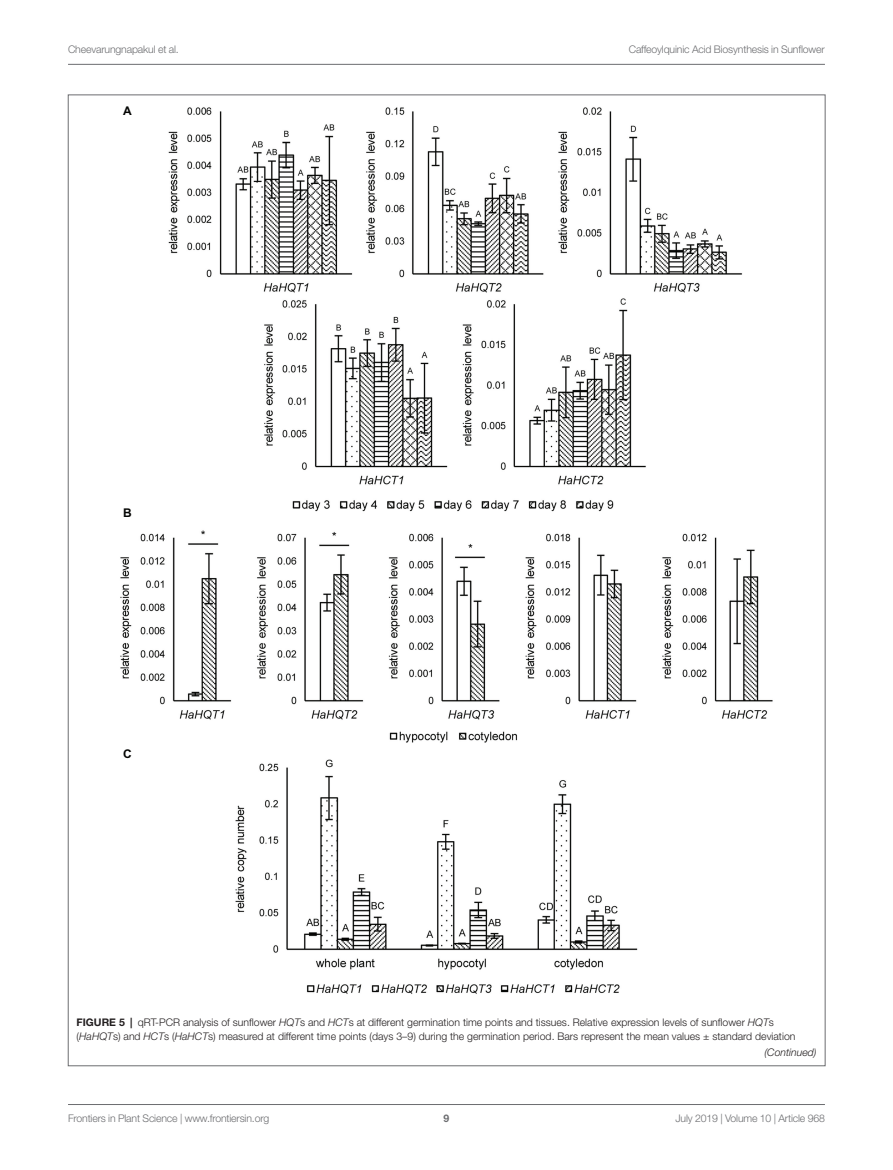
<style>
.page{position:relative;width:893px;height:1170px;background:#fff}
.page>*{position:absolute;margin:0;border:0;box-sizing:border-box;transform-origin:0 0}
.t1{font:700 12px "Arial";color:#040503}
.FIG_LEG{font:300 10.5px/14.2px "Helvetica Neue LT Std";color:#231f20}
.t2{font:300 10.5px "Helvetica Neue LT Std";letter-spacing:-.015em;color:#6c6d70}
.FIG_LEG-2{font:italic 300 10.5px "Helvetica Neue LT Std";color:#231f20}
.t3{font:700 10.5px "Helvetica Neue LT Std";color:#6c6d70}
.s1{font-weight:700}
.s2{font-style:italic}
</style>
<div class="page">
<hr style="left:68px;top:64px;width:757px;height:1px;background:#6c6d70">
<hr style="left:68px;top:1104px;width:757px;height:1px;background:#6c6d70">
<img style="left:120px;top:107px;width:653px;height:887px">
<p class="t2" style="left:68px;top:42px;width:112px">Cheevarungnapakul et al.</p>
<p class="t2" style="left:629px;top:42px;width:198px">Caffeoylquinic Acid Biosynthesis in Sunflower</p>
<p class="t1" style="left:123px;top:103px;width:10px">A</p>
<p class="t1" style="left:123px;top:504px;width:10px">B</p>
<p class="t1" style="left:123px;top:746px;width:10px">C</p>
<p class="FIG_LEG" style="left:77px;top:1014px;width:720px"><span class="s1">FIGURE 5 |</span> qRT-PCR analysis of sunflower <span class="s2">HQT</span>s and <span class="s2">HCT</span>s at different germination time points and tissues. Relative expression levels of sunflower <span class="s2">HQT</span>s (<span class="s2">HaHQT</span>s) and <span class="s2">HCT</span>s (<span class="s2">HaHCT</span>s) measured at different time points (days 3–9) during the germination period. Bars represent the mean values ± standard deviation</p>
<p class="FIG_LEG-2" style="left:765px;top:1046px;width:54px">(Continued)</p>
<p class="t2" style="left:68px;top:1111px;width:203px">Frontiers in Plant Science | www.frontiersin.org</p>
<p class="t3" style="left:444px;top:1111px;width:7px">9</p>
<p class="t2" style="left:675px;top:1111px;width:151px">July 2019 | Volume 10 | Article 968</p>
</div>
